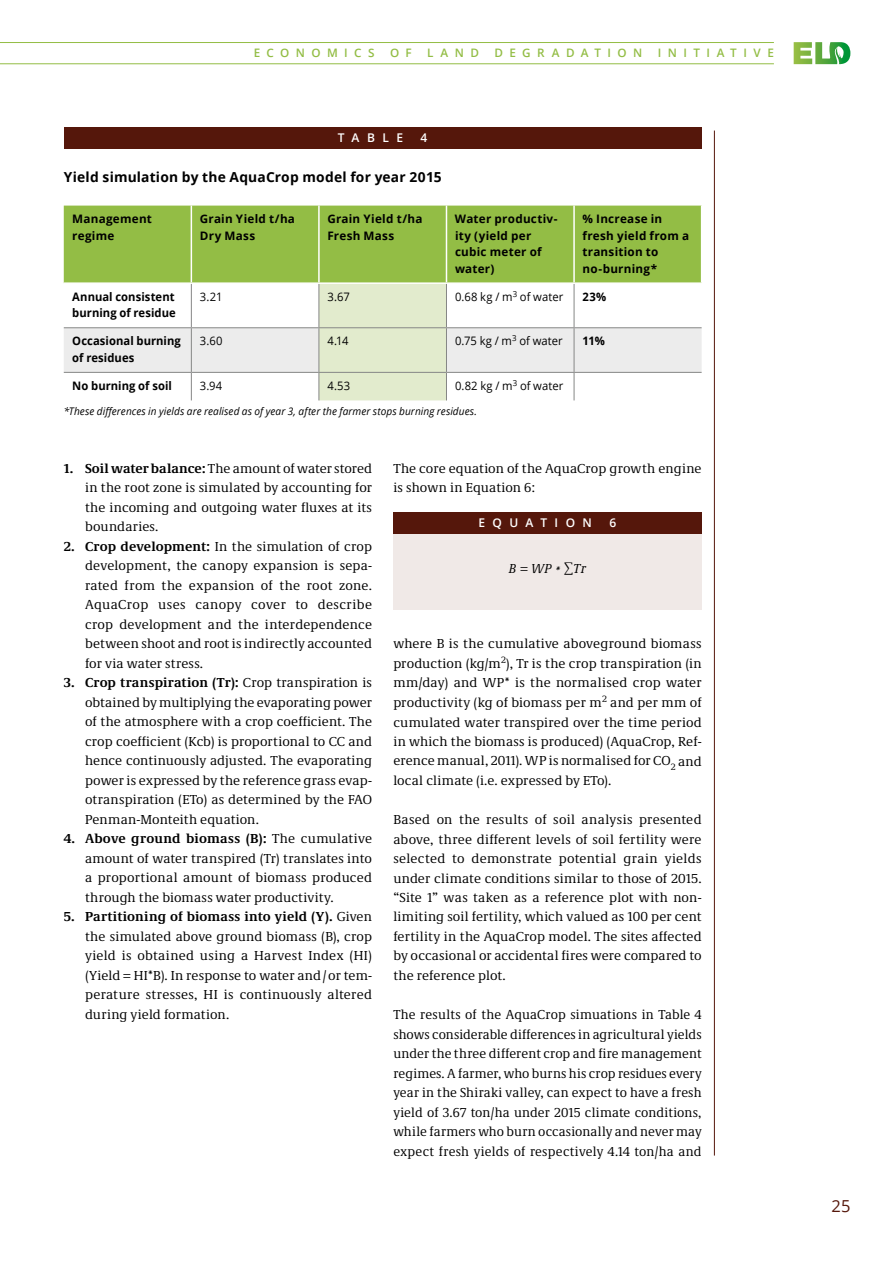
<style>
.page{position:relative;width:893px;height:1263px;background:#fff}
.page>*{position:absolute;margin:0;border:0;box-sizing:border-box;transform-origin:0 0}
.t1{font:16.5px "Open Sans";color:#55170b}
.t2{font:700 13.8px "Open Sans";letter-spacing:.015em;color:#000}
.t3{font:13.5px/19.5px "Demos Next Pro";letter-spacing:.01em;color:#000;text-align:justify}
.t4{font:italic 13.5px "Demos Next Pro";color:#000}
.t5{font:600 12px "Open Sans";letter-spacing:.615em;color:#fff}
.t6{font:700 11.7px/16.5px "Open Sans";letter-spacing:.02em;color:#000}
.t7{font:700 11.7px/16.5px "Open Sans";letter-spacing:.02em;color:#000;scale:.96 1}
.t8{font:11.7px "Open Sans";letter-spacing:.005em;color:#000;scale:.96 1}
.t9{font:600 11.7px "Open Sans";letter-spacing:.55em;color:#93bd45}
.t10{font:italic 10.5px "Open Sans";letter-spacing:.01em;color:#000;scale:.96 1}
.s1{font-weight:700}
</style>
<div class="page">
<hr style="left:0;top:42px;width:774px;height:1px;background:#93bd45">
<hr style="left:0;top:63px;width:774px;height:1px;background:#93bd45">
<svg style="left:793px;top:42px;width:58px;height:23px"></svg>
<hr style="left:714px;top:131px;width:1px;height:1024px;background:#55170b">
<div style="left:64px;top:128px;width:638px;height:21px;background:#55170b"></div>
<div style="left:64px;top:206px;width:637px;height:76px;background:#93bd45"></div>
<svg style="left:64px;top:284px;width:638px;height:116px"></svg>
<hr style="left:191px;top:206px;width:1px;height:76px;background:#fff">
<hr style="left:318px;top:206px;width:2px;height:76px;background:#fff">
<hr style="left:446px;top:206px;width:1px;height:76px;background:#fff">
<hr style="left:573px;top:206px;width:2px;height:76px;background:#fff">
<div style="left:393px;top:531px;width:309px;height:78px;background:#f0e9e7"></div>
<div style="left:393px;top:512px;width:308px;height:21px;background:#55170b"></div>
<p class="t9" style="left:254px;top:45px;width:122px">ECONOMICS</p>
<p class="t9" style="left:390px;top:45px;width:23px">O F</p>
<p class="t9" style="left:427px;top:45px;width:53px">LAND</p>
<p class="t9" style="left:494px;top:45px;width:149px">DEGRADATION</p>
<p class="t9" style="left:658px;top:45px;width:118px">INITIATIVE</p>
<p class="t5" style="left:338px;top:130px;width:67px">TABLE</p>
<p class="t5" style="left:421px;top:130px;width:8px">4</p>
<p class="t2" style="left:64px;top:167px;width:379px">Yield simulation by the AquaCrop model for year 2015</p>
<p class="t6" style="left:72px;top:210px;width:81px">Management regime</p>
<p class="t6" style="left:200px;top:210px;width:97px">Grain Yield t/ha<br>Dry Mass</p>
<p class="t6" style="left:327px;top:210px;width:97px">Grain Yield t/ha<br>Fresh Mass</p>
<p class="t6" style="left:455px;top:210px;width:104px">Water productiv&shy;ity (yield per cubic meter of water)</p>
<p class="t6" style="left:583px;top:210px;width:108px">% Increase in fresh yield from a transition to no-burning*</p>
<p class="t7" style="left:72px;top:288px;width:109px">Annual consistent burning of residue</p>
<p class="t8" style="left:200px;top:288px;width:25px">3.21</p>
<p class="t8" style="left:327px;top:288px;width:25px">3.67</p>
<p class="t8" style="left:455px;top:288px;width:114px">0.68 kg / m<sup>3</sup> of water</p>
<p class="t7" style="left:583px;top:288px;width:26px">23%</p>
<p class="t7" style="left:72px;top:332px;width:115px">Occasional burning of residues</p>
<p class="t8" style="left:200px;top:333px;width:25px">3.60</p>
<p class="t8" style="left:327px;top:333px;width:24px">4.14</p>
<p class="t8" style="left:455px;top:333px;width:114px">0.75 kg / m<sup>3</sup> of water</p>
<p class="t7" style="left:583px;top:332px;width:25px">11%</p>
<p class="t7" style="left:72px;top:377px;width:105px">No burning of soil</p>
<p class="t8" style="left:200px;top:378px;width:25px">3.94</p>
<p class="t8" style="left:327px;top:378px;width:25px">4.53</p>
<p class="t8" style="left:455px;top:378px;width:114px">0.82 kg / m<sup>3</sup> of water</p>
<p class="t10" style="left:64px;top:404px;width:432px">*These differences in yields are realised as of year 3, after the farmer stops burning residues.</p>
<p class="t3" style="left:85px;top:458px;width:289px;text-indent:-21px"><span class="s1">1. Soil water balance:</span> The amount of water stored in the root zone is simulated by accounting for the incoming and outgoing water fluxes at its boundaries.</p>
<p class="t3" style="left:85px;top:536px;width:289px;text-indent:-21px"><span class="s1">2. Crop development:</span> In the simulation of crop development, the canopy expansion is sepa&shy;rated from the expansion of the root zone.<br>AquaCrop uses canopy cover to describe crop development and the interdependence between shoot and root is indirectly accounted for via water stress.</p>
<p class="t3" style="left:85px;top:672px;width:289px;text-indent:-21px"><span class="s1">3. Crop transpiration (Tr):</span> Crop transpiration is obtained by multiplying the evaporating power of the atmosphere with a crop coefficient. The crop coefficient (Kcb) is proportional to CC and hence continuously adjusted. The evaporating power is expressed by the reference grass evap&shy;otranspiration (ETo) as determined by the FAO Penman-Monteith equation.</p>
<p class="t3" style="left:85px;top:828px;width:288px;text-indent:-21px"><span class="s1">4. Above ground biomass (B):</span> The cumulative amount of water transpired (Tr) translates into a proportional amount of biomass produced through the biomass water productivity.</p>
<p class="t3" style="left:85px;top:906px;width:289px;text-indent:-21px"><span class="s1">5. Partitioning of biomass into yield (Y).</span> Given the simulated above ground biomass (B), crop yield is obtained using a Harvest Index (HI) (Yield = HI*B). In response to water and/or tem&shy;perature stresses, HI is continuously altered during yield formation.</p>
<p class="t3" style="left:393px;top:458px;width:310px">The core equation of the AquaCrop growth engine is shown in Equation 6:</p>
<p class="t5" style="left:479px;top:514px;width:115px">EQUATION</p>
<p class="t5" style="left:609px;top:514px;width:8px">6</p>
<p class="t4" style="left:509px;top:559px;width:78px">B = WP * ∑Tr</p>
<p class="t3" style="left:393px;top:634px;width:310px">where B is the cumulative aboveground biomass production (kg/m<sup>2</sup>), Tr is the crop transpiration (in mm/day) and WP* is the normalised crop water productivity (kg of biomass per m<sup>2</sup> and per mm of cumulated water transpired over the time period in which the biomass is produced) (AquaCrop, Ref&shy;erence manual, 2011). WP is normalised for CO<sub>2</sub> and local climate (i.e. expressed by ETo).</p>
<p class="t3" style="left:393px;top:809px;width:310px">Based on the results of soil analysis presented above, three different levels of soil fertility were selected to demonstrate potential grain yields under climate conditions similar to those of 2015. “Site 1” was taken as a reference plot with non&shy;limiting soil fertility, which valued as 100 per cent fertility in the AquaCrop model. The sites affected by occasional or accidental fires were compared to the reference plot.</p>
<p class="t3" style="left:393px;top:1004px;width:310px">The results of the AquaCrop simuations in Table 4 shows considerable differences in agricultural yields under the three different crop and fire management regimes. A farmer, who burns his crop residues every year in the Shiraki valley, can expect to have a fresh yield of 3.67 ton/ha under 2015 climate conditions, while farmers who burn occasionally and never may expect fresh yields of respectively 4.14 ton/ha and</p>
<p class="t1" style="left:831px;top:1194px;width:21px">25</p>
</div>
